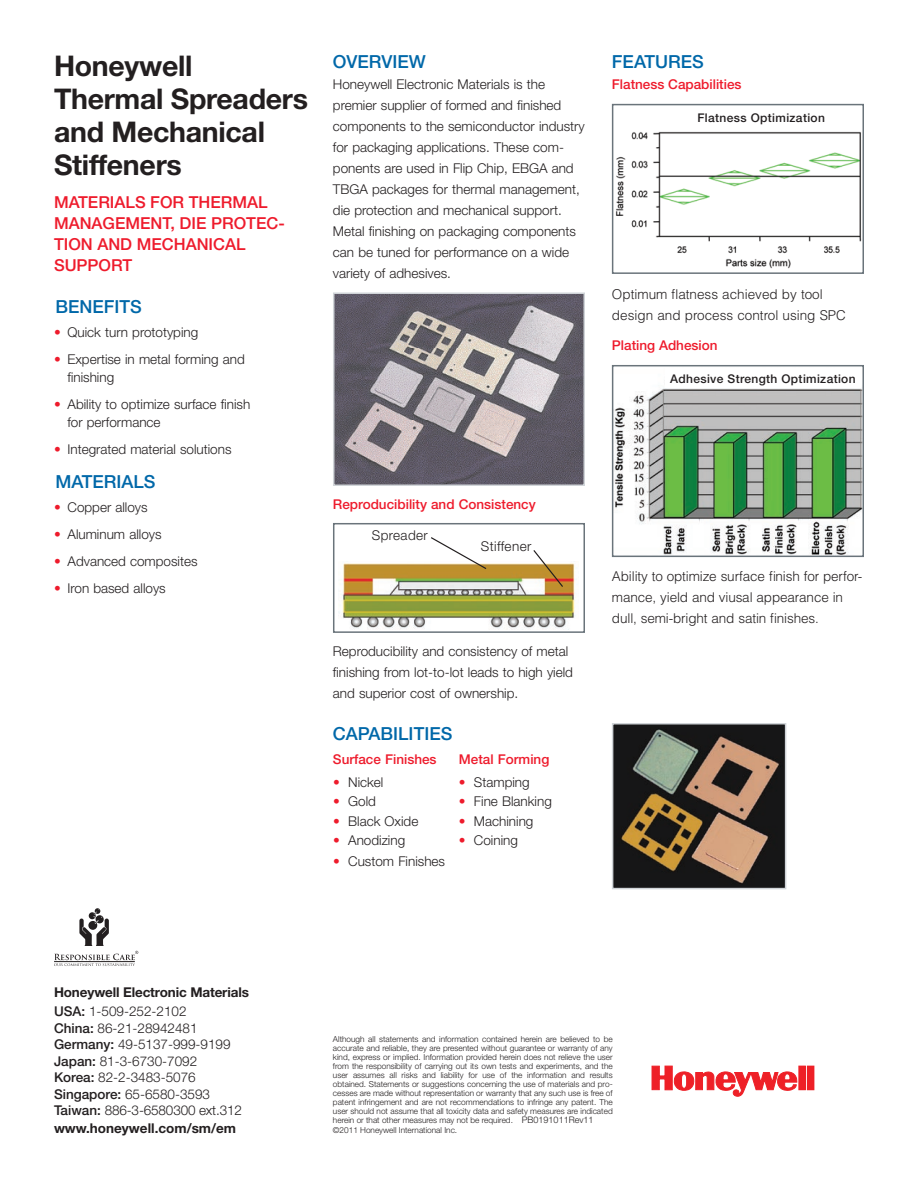
<style>
.page{position:relative;width:918px;height:1188px;background:#fff}
.page>*{position:absolute;margin:0;border:0;box-sizing:border-box;transform-origin:0 0}
.Product_Name{font:700 28.5px "Helvetica Neue";letter-spacing:-.01em;color:#231f20}
.Body_Copy_Two{font:500 18px "Helvetica Neue";color:#0068a9}
.t1{font:500 16.5px/21px "Helvetica Neue";color:#ee1b2c}
.Benefits-2{font:300 13.5px/21px "Helvetica Neue";color:#231f20}
.t2{font:300 13.5px/21px "Helvetica";letter-spacing:-.01em;color:#231f20}
.Address_Block_Text{font:300 13.5px "Helvetica Neue";color:#231f20}
.t3{font:500 13.5px "Helvetica Neue";color:#ee1b2c}
.Address_Block_Bold_L{font:700 13.5px "Helvetica Neue";letter-spacing:-.01em;color:#231f20}
.Address_Block_Text-2{font:700 13.5px "Helvetica Neue";color:#231f20}
.Benefits-2-2{font:300 13.5px "Helvetica Neue";letter-spacing:.03em;color:#231f20}
.Address_Block_Text-3{font:500 13.5px "Helvetica Neue";color:#231f20}
.t4{font:500 12px "Helvetica Neue";letter-spacing:.03em;color:#231f20}
.t5{font:300 8.25px/9px "Helvetica Neue";color:#231f20;text-align:justify}
.s1{color:#ee1b2c}
.s2{font-weight:500}
.s3{font-size:9px}
</style>
<div class="page">
<img style="left:336px;top:295px;width:246px;height:188px">
<div style="left:333px;top:292px;width:252px;height:194px;border:2px solid #d0d4d8"></div>
<img style="left:339px;top:563px;width:238px;height:67px">
<div style="left:333px;top:523px;width:252px;height:110px;border:2px solid #6a747b"></div>
<svg style="left:430px;top:537px;width:58px;height:33px"></svg>
<svg style="left:532px;top:550px;width:32px;height:38px"></svg>
<img style="left:615px;top:131px;width:246px;height:138px">
<div style="left:612px;top:104px;width:252px;height:170px;border:2px solid #6a747b"></div>
<img style="left:615px;top:380px;width:246px;height:174px">
<div style="left:612px;top:365px;width:252px;height:192px;border:2px solid #6a747b"></div>
<div style="left:665px;top:369px;width:196px;height:19px;background:#fff"></div>
<img style="left:615px;top:726px;width:168px;height:160px">
<div style="left:612px;top:723px;width:174px;height:166px;border:2px solid #d0d4d8"></div>
<svg style="left:652px;top:1066px;width:145px;height:30px"></svg>
<div style="left:799px;top:1066px;width:6px;height:24px;background:#ee2027"></div>
<div style="left:799px;top:1066px;width:7px;height:24px;border:1px solid #ee2027"></div>
<div style="left:807px;top:1066px;width:7px;height:24px;background:#ee2027"></div>
<svg style="left:54px;top:908px;width:84px;height:58px"></svg>
<p class="Product_Name" style="left:54px;top:48px;width:140px">Honeywell</p>
<p class="Product_Name" style="left:54px;top:81px;width:256px">Thermal Spreaders</p>
<p class="Product_Name" style="left:54px;top:114px;width:213px">and Mechanical</p>
<p class="Product_Name" style="left:54px;top:147px;width:129px">Stiffeners</p>
<p class="t1" style="left:54px;top:192px;width:232px">materials for Thermal<br>Management, die protec&shy;tion and mechanical</p>
<p class="t1" style="left:54px;top:255px;width:80px">support</p>
<p class="Body_Copy_Two" style="left:56px;top:295px;width:88px">benefits</p>
<p class="Benefits-2" style="left:54px;top:321px;width:146px"><span class="s1">•</span> Quick turn prototyping</p>
<p class="Benefits-2" style="left:68px;top:349px;width:179px;line-height:18px;text-indent:-14px"><span class="s1">•</span> Expertise in metal forming and finishing</p>
<p class="Benefits-2" style="left:68px;top:394px;width:184px;line-height:18px;text-indent:-14px"><span class="s1">•</span> Ability to optimize surface finish for performance</p>
<p class="Benefits-2" style="left:54px;top:438px;width:179px"><span class="s1">•</span> Integrated material solutions</p>
<p class="Body_Copy_Two" style="left:56px;top:471px;width:102px">materials</p>
<p class="Benefits-2" style="left:54px;top:496px;width:95px"><span class="s1">•</span> Copper alloys</p>
<p class="Benefits-2" style="left:54px;top:523px;width:109px"><span class="s1">•</span> Aluminum alloys</p>
<p class="Benefits-2" style="left:54px;top:550px;width:145px"><span class="s1">•</span> Advanced composites</p>
<p class="Benefits-2" style="left:54px;top:577px;width:113px"><span class="s1">•</span> Iron based alloys</p>
<p class="Body_Copy_Two" style="left:333px;top:51px;width:94px">overview</p>
<p class="Benefits-2" style="left:333px;top:74px;width:253px">Honeywell Electronic Materials is the premier supplier of formed and finished components to the semiconductor industry for packaging applications. These com&shy;ponents are used in Flip Chip, EBGA and TBGA packages for thermal management, die protection and mechanical support.<br>Metal finishing on packaging components can be tuned for performance on a wide variety of adhesives.</p>
<p class="t3" style="left:333px;top:496px;width:204px">Reproducibility and Consistency</p>
<p class="Benefits-2-2" style="left:372px;top:527px;width:58px">Spreader</p>
<p class="Benefits-2-2" style="left:481px;top:538px;width:52px">Stiffener</p>
<p class="Benefits-2" style="left:333px;top:641px;width:237px">Reproducibility and consistency of metal</p>
<p class="Benefits-2" style="left:333px;top:662px;width:242px">finishing from lot-to-lot leads to high yield and superior cost of ownership.</p>
<p class="Body_Copy_Two" style="left:333px;top:723px;width:121px">capabilities</p>
<p class="t3" style="left:333px;top:751px;width:105px">Surface Finishes</p>
<p class="t3" style="left:459px;top:751px;width:92px">Metal Forming</p>
<p class="Benefits-2" style="left:333px;top:771px;width:52px"><span class="s1">•</span> Nickel</p>
<p class="Benefits-2" style="left:459px;top:771px;width:72px"><span class="s1">•</span> Stamping</p>
<p class="Benefits-2" style="left:333px;top:791px;width:44px"><span class="s1">•</span> Gold</p>
<p class="Benefits-2" style="left:459px;top:791px;width:94px"><span class="s1">•</span> Fine Blanking</p>
<p class="Benefits-2" style="left:333px;top:810px;width:87px"><span class="s1">•</span> Black Oxide</p>
<p class="Benefits-2" style="left:459px;top:810px;width:76px"><span class="s1">•</span> Machining</p>
<p class="Benefits-2" style="left:333px;top:830px;width:74px"><span class="s1">•</span> Anodizing</p>
<p class="Benefits-2" style="left:459px;top:830px;width:61px"><span class="s1">•</span> Coining</p>
<p class="Benefits-2" style="left:333px;top:851px;width:113px"><span class="s1">•</span> Custom Finishes</p>
<p class="Body_Copy_Two" style="left:612px;top:51px;width:93px">features</p>
<p class="t3" style="left:612px;top:76px;width:131px">Flatness Capabilities</p>
<p class="t4" style="left:698px;top:111px;width:129px">Flatness Optimization</p>
<p class="t2" style="left:612px;top:284px;width:212px">Optimum flatness achieved by tool</p>
<p class="t2" style="left:612px;top:305px;width:235px">design and process control using SPC</p>
<p class="t3" style="left:612px;top:337px;width:107px">Plating Adhesion</p>
<p class="t4" style="left:670px;top:371px;width:187px">Adhesive Strength Optimization</p>
<p class="t2" style="left:612px;top:566px;width:252px">Ability to optimize surface finish for perfor&shy;mance, yield and viusal appearance in dull, semi-bright and satin finishes.</p>
<p class="Address_Block_Bold_L" style="left:54px;top:984px;width:196px">Honeywell Electronic Materials</p>
<p class="Address_Block_Text-3" style="left:54px;top:1003px;width:10px">USA</p>
<p class="Address_Block_Text" style="left:81px;top:1003px;width:107px"><span class="s2">:</span> 1-509-252-2102</p>
<p class="Address_Block_Text" style="left:54px;top:1020px;width:145px"><span class="s2">China:</span> 86-21-28942481</p>
<p class="Address_Block_Text" style="left:54px;top:1036px;width:178px"><span class="s2">Germany:</span> 49-5137-999-9199</p>
<p class="Address_Block_Text" style="left:54px;top:1053px;width:145px"><span class="s2">Japan:</span> 81-3-6730-7092</p>
<p class="Address_Block_Text" style="left:54px;top:1069px;width:143px"><span class="s2">Korea:</span> 82-2-3483-5076</p>
<p class="Address_Block_Text" style="left:54px;top:1086px;width:158px"><span class="s2">Singapore:</span> 65-6580-3593</p>
<p class="Address_Block_Text" style="left:54px;top:1102px;width:190px"><span class="s2">Taiwan:</span> 886-3-6580300 ext.312</p>
<p class="Address_Block_Text-2" style="left:54px;top:1120px;width:184px">www.honeywell.com/sm/em</p>
<p class="t5" style="left:333px;top:1034px;width:281px">Although all statements and information contained herein are believed to be accurate and reliable, they are presented without guarantee or warranty of any kind, express or implied. Information provided herein does not relieve the user from the responsibility of carrying out its own tests and experiments, and the user assumes all risks and liability for use of the information and results obtained. Statements or suggestions concerning the use of materials and pro&shy;cesses are made without representation or warranty that any such use is free of patent infringement and are not recommendations to infringe any patent. The user should not assume that all toxicity data and safety measures are indicated herein or that other measures may not be required. <span class="s3">PB0191011Rev11</span></p>
<p class="t5" style="left:333px;top:1126px;width:126px">©2011 Honeywell International Inc.</p>
</div>
